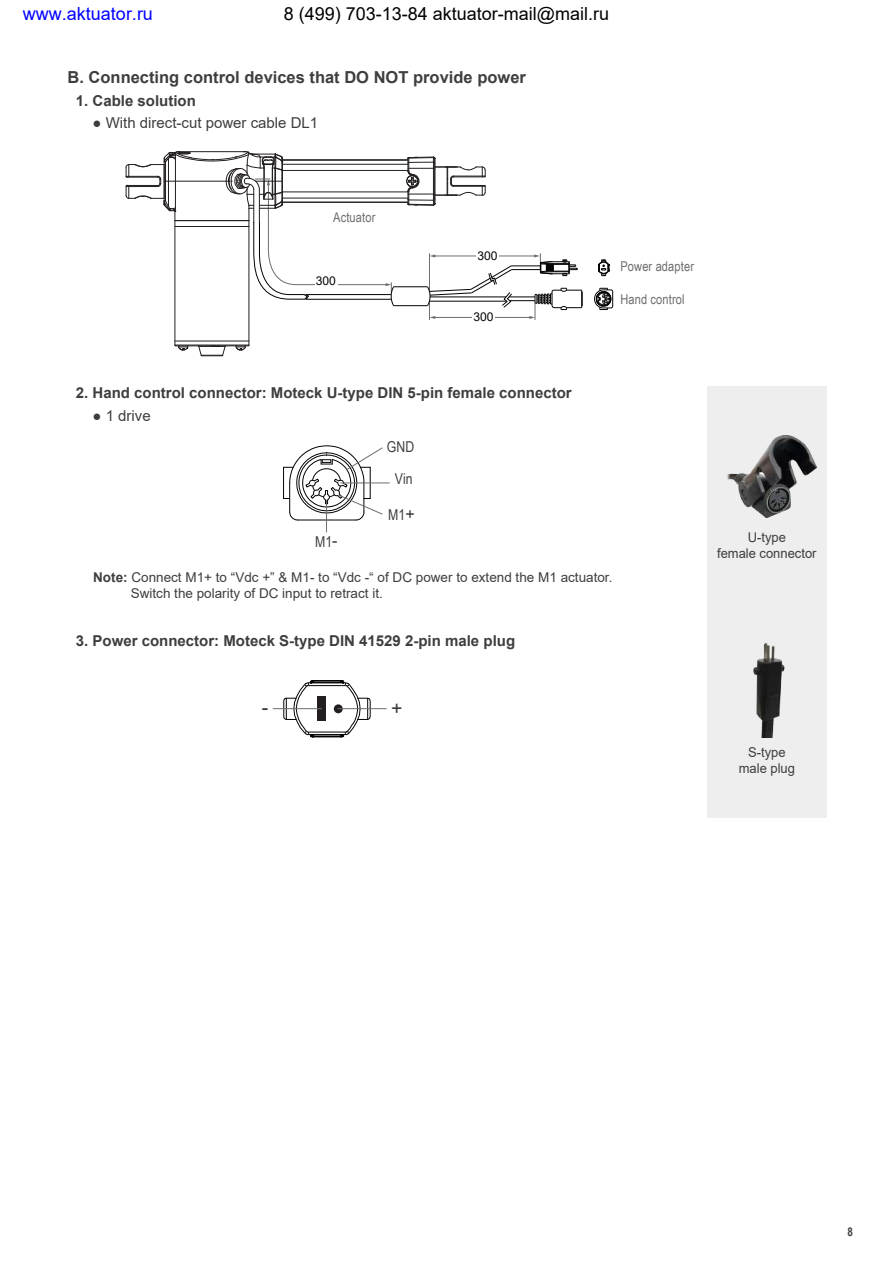
<style>
.page{position:relative;width:893px;height:1263px;background:#fff}
.page>*{position:absolute;margin:0;border:0;box-sizing:border-box;transform-origin:0 0}
.t1{font:19.5px "Arial";color:#3d3b3a}
.t2{font:18px "Arial";color:#000}
.t3{font:18px "Arial";color:#00f}
.t4{font:700 16.5px "Arial";color:#3e3e3f}
.t5{font:700 15px "Arial";color:#3e3e3f}
.t6{font:15px "Arial";color:#3e3e3f}
.t7{font:15px "Arial Narrow";letter-spacing:.005em;color:#3e3e3f}
.t8{font:13.5px/16.2px "Arial";color:#3e3e3f}
.t9{font:13.5px/16.2px "Arial";color:#3e3e3f;text-align:center;scale:.96 1}
.t10{font:13.5px "Arial Narrow";letter-spacing:.01em;color:#6c6d70}
.t11{font:12.15px "Arial";color:#030303}
.t12{font:700 12px "Arial Narrow";color:#3e3e3f}
.s1{font-size:19.5px}
.s2{font-weight:700}
</style>
<div class="page">
<svg style="left:283px;top:680px;width:88px;height:58px"></svg>
<svg style="left:334px;top:704px;width:9px;height:9px"></svg>
<div style="left:317px;top:697px;width:8px;height:24px;background:#231f20"></div>
<hr style="left:273px;top:708px;width:49px;height:1px;background:#6c6d70">
<hr style="left:338px;top:708px;width:48px;height:1px;background:#6c6d70">
<hr style="left:283px;top:467px;width:1px;height:31px;background:#030303">
<hr style="left:326px;top:500px;width:1px;height:32px;background:#6c6d70">
<hr style="left:341px;top:483px;width:48px;height:1px;background:#6c6d70">
<svg style="left:284px;top:445px;width:99px;height:76px"></svg>
<div style="left:707px;top:386px;width:119px;height:432px;background:#eeeeef"></div>
<img style="left:753px;top:643px;width:32px;height:94px">
<img style="left:727px;top:435px;width:90px;height:83px">
<hr style="left:394px;top:305px;width:34px;height:1px;background:#030303">
<hr style="left:394px;top:286px;width:34px;height:1px;background:#030303">
<svg style="left:427px;top:254px;width:156px;height:66px"></svg>
<div style="left:472px;top:315px;width:23px;height:7px;background:#fff"></div>
<svg style="left:598px;top:259px;width:12px;height:17px"></svg>
<svg style="left:594px;top:288px;width:19px;height:22px"></svg>
<hr style="left:175px;top:345px;width:74px;height:1px;background:#231f20">
<hr style="left:175px;top:211px;width:1px;height:134px;background:#231f20">
<hr style="left:175px;top:341px;width:74px;height:1px;background:#231f20">
<hr style="left:249px;top:221px;width:1px;height:124px;background:#231f20">
<hr style="left:282px;top:202px;width:126px;height:1px;background:#231f20">
<hr style="left:282px;top:198px;width:126px;height:1px;background:#231f20">
<hr style="left:282px;top:192px;width:126px;height:1px;background:#231f20">
<hr style="left:282px;top:170px;width:126px;height:1px;background:#231f20">
<hr style="left:282px;top:164px;width:126px;height:1px;background:#231f20">
<hr style="left:282px;top:160px;width:126px;height:1px;background:#231f20">
<hr style="left:282px;top:159px;width:126px;height:1px;background:#231f20">
<svg style="left:197px;top:345px;width:30px;height:12px"></svg>
<svg style="left:235px;top:344px;width:15px;height:7px"></svg>
<svg style="left:174px;top:344px;width:15px;height:7px"></svg>
<svg style="left:406px;top:156px;width:80px;height:50px"></svg>
<svg style="left:125px;top:151px;width:270px;height:156px"></svg>
<p class="t3" style="left:23px;top:2px;width:132px">www.aktuator.ru</p>
<p class="t2" style="left:284px;top:2px;width:327px">8 (499) 703-13-84 aktuator-mail@mail.ru</p>
<p class="t4" style="left:67px;top:66px;width:460px">B. Connecting control devices that DO NOT provide power</p>
<p class="t5" style="left:76px;top:90px;width:122px">1. Cable solution</p>
<p class="t6" style="left:93px;top:113px;width:227px">● With direct-cut power cable DL1</p>
<p class="t10" style="left:333px;top:208px;width:44px">Actuator</p>
<p class="t11" style="left:316px;top:273px;width:22px">300</p>
<p class="t11" style="left:477px;top:247px;width:22px">300</p>
<p class="t11" style="left:473px;top:309px;width:22px">300</p>
<p class="t10" style="left:620px;top:257px;width:75px">Power adapter</p>
<p class="t10" style="left:620px;top:289px;width:66px">Hand control</p>
<p class="t5" style="left:76px;top:382px;width:497px">2. Hand control connector: Moteck U-type DIN 5-pin female connector</p>
<p class="t6" style="left:93px;top:405px;width:60px">● 1 drive</p>
<p class="t7" style="left:387px;top:435px;width:29px">GND</p>
<p class="t7" style="left:395px;top:468px;width:19px">Vin</p>
<p class="t7" style="left:315px;top:531px;width:24px">M1<span class="s1">-</span></p>
<p class="t7" style="left:388px;top:504px;width:28px">M1<span class="s1">+</span></p>
<p class="t8" style="left:131px;top:569px;width:483px;text-indent:-38px"><span class="s2">Note:</span> Connect M1+ to “Vdc +” &amp; M1- to “Vdc -“ of DC power to extend the M1 actuator.<br>Switch the polarity of DC input to retract it.</p>
<p class="t5" style="left:76px;top:630px;width:441px">3. Power connector: Moteck S-type DIN 41529 2-pin male plug</p>
<h1 class="t1" style="left:262px;top:693px;width:8px">-</h1>
<h1 class="t1" style="left:391px;top:695px;width:13px">+</h1>
<p class="t9" style="left:717px;top:529px;width:105px">U-type<br>female connector</p>
<p class="t9" style="left:739px;top:744px;width:60px">S-type male plug</p>
<p class="t12" style="left:847px;top:1223px;width:7px">8</p>
</div>
